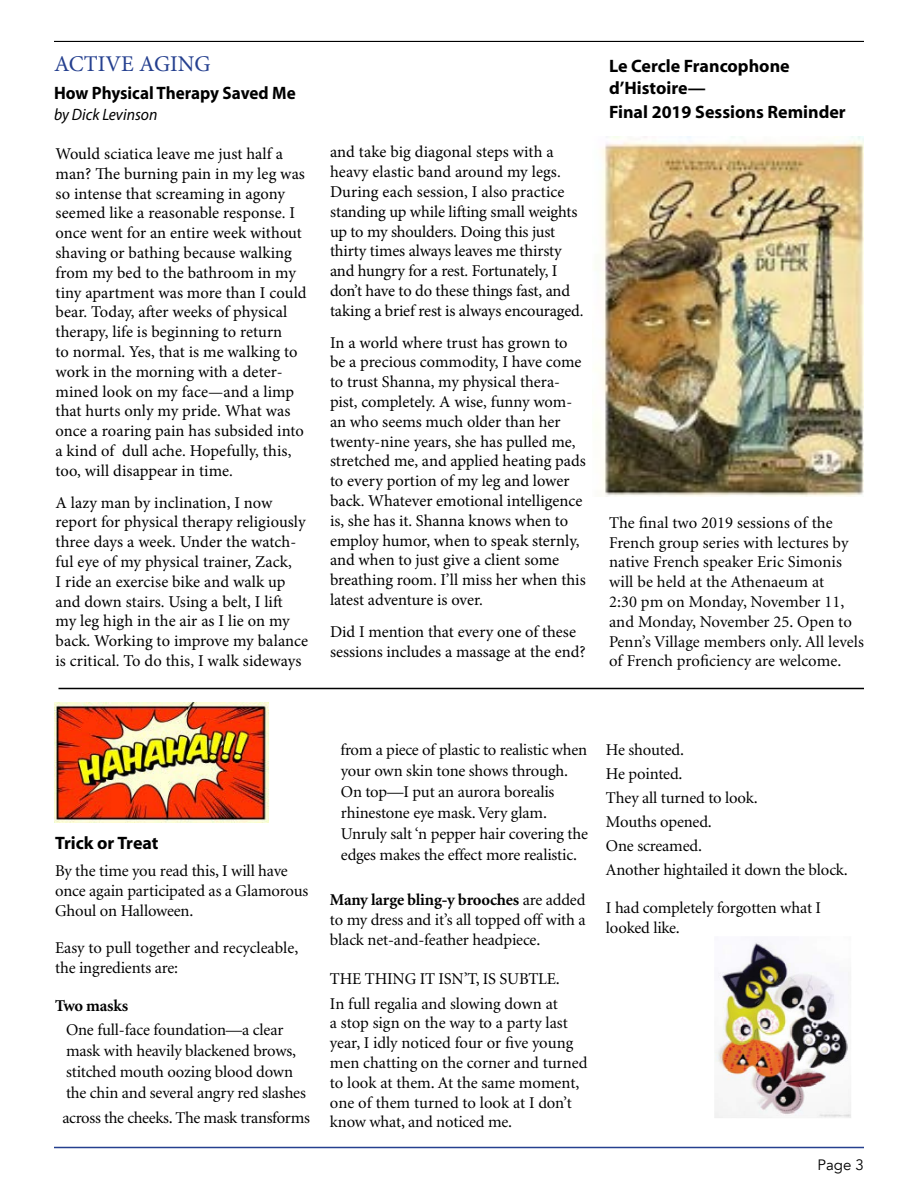
<style>
.page{position:relative;width:918px;height:1188px;background:#fff}
.page>*{position:absolute;margin:0;border:0;box-sizing:border-box;transform-origin:0 0}
.t1{font:22.5px "Minion Pro";color:#25408f}
.t2{font:700 18px/21.6px "Myriad";color:#000}
.t3{font:700 18px "Myriad Pro";color:#000;scale:.95 1}
.t4{font:16.5px/19.8px "Minion Pro";color:#000}
.t5{font:16.5px/19.8px "Minion";letter-spacing:-.01em;color:#000}
.t6{font:italic 16.5px "Myriad Pro";color:#000;scale:.95 1}
.t7{font:700 16.5px "Minion";letter-spacing:-.01em;color:#000}
.t8{font:15px "Avenir";color:#000}
.s1{font-weight:700}
</style>
<div class="page">
<hr style="left:54px;top:1147px;width:810px;height:1px;background:#25408f">
<hr style="left:54px;top:41px;width:810px;height:1px;background:#000">
<hr style="left:58px;top:688px;width:806px;height:1px;background:#000">
<img style="left:595px;top:136px;width:269px;height:360px">
<img style="left:714px;top:940px;width:137px;height:178px">
<img style="left:54px;top:702px;width:214px;height:121px">
<h1 class="t1" style="left:54px;top:48px;width:158px">ACTIVE AGING</h1>
<p class="t3" style="left:54px;top:81px;width:256px">How Physical Therapy Saved Me</p>
<p class="t6" style="left:54px;top:105px;width:110px">by Dick Levinson</p>
<p class="t4" style="left:56px;top:144px;width:253px">Would sciatica leave me just half a man? The burning pain in my leg was so intense that screaming in agony seemed like a reasonable response. I once went for an entire week without shaving or bathing because walking from my bed to the bathroom in my tiny apartment was more than I could bear. Today, after weeks of physical therapy, life is beginning to return<br>to normal. Yes, that is me walking to work in the morning with a deter&shy;mined look on my face—and a limp that hurts only my pride. What was once a roaring pain has subsided into a kind of dull ache. Hopefully, this, too, will disappear in time.</p>
<p class="t4" style="left:56px;top:493px;width:254px">A lazy man by inclination, I now report for physical therapy religiously three days a week. Under the watch&shy;ful eye of my physical trainer, Zack,<br>I ride an exercise bike and walk up and down stairs. Using a belt, I lift<br>my leg high in the air as I lie on my back. Working to improve my balance is critical. To do this, I walk sideways</p>
<p class="t4" style="left:330px;top:142px;width:255px">and take big diagonal steps with a heavy elastic band around my legs.<br>During each session, I also practice standing up while lifting small weights up to my shoulders. Doing this just thirty times always leaves me thirsty and hungry for a rest. Fortunately, I don’t have to do these things fast, and taking a brief rest is always encouraged.</p>
<p class="t4" style="left:330px;top:333px;width:257px">In a world where trust has grown to be a precious commodity, I have come to trust Shanna, my physical thera&shy;pist, completely. A wise, funny wom&shy;an who seems much older than her twenty-nine years, she has pulled me, stretched me, and applied heating pads to every portion of my leg and lower back. Whatever emotional intelligence is, she has it. Shanna knows when to employ humor, when to speak sternly, and when to just give a client some breathing room. I’ll miss her when this latest adventure is over.</p>
<p class="t4" style="left:330px;top:622px;width:257px">Did I mention that every one of these sessions includes a massage at the end?</p>
<p class="t2" style="left:609px;top:56px;width:182px">Le Cercle Francophone d’Histoire—</p>
<p class="t2" style="left:609px;top:101px;width:238px">Final 2019 Sessions Reminder</p>
<p class="t5" style="left:609px;top:513px;width:257px">The final two 2019 sessions of the French group series with lectures by native French speaker Eric Simonis will be held at the Athenaeum at<br>2:30 pm on Monday, November 11, and Monday, November 25. Open to Penn’s Village members only. All levels of French proficiency are welcome.</p>
<p class="t2" style="left:55px;top:833px;width:105px">Trick or Treat</p>
<p class="t5" style="left:55px;top:861px;width:255px">By the time you read this, I will have once again participated as a Glamorous<br>Ghoul on Halloween.</p>
<p class="t5" style="left:55px;top:939px;width:245px">Easy to pull together and recycleable, the ingredients are:</p>
<p class="t7" style="left:55px;top:997px;width:75px">Two masks</p>
<p class="t5" style="left:66px;top:1020px;width:241px;line-height:21px">One full-face foundation—a clear mask with heavily blackened brows, stitched mouth oozing blood down the chin and several angry red slashes</p>
<p class="t5" style="left:62px;top:1108px;width:249px">across the cheeks. The mask transforms</p>
<p class="t5" style="left:340px;top:740px;width:249px;line-height:21px">from a piece of plastic to realistic when your own skin tone shows through.<br>On top—I put an aurora borealis rhinestone eye mask. Very glam.<br>Unruly salt ‘n pepper hair covering the edges makes the effect more realistic.</p>
<p class="t5" style="left:330px;top:891px;width:257px;text-align:justify"><span class="s1">Many large bling-y brooches</span> are added to my dress and it’s all topped off with a black net-and-feather headpiece.</p>
<p class="t5" style="left:330px;top:967px;width:231px;line-height:24.3px">THE THING IT ISN’T, IS SUBTLE.<br>In full regalia and slowing down at</p>
<p class="t5" style="left:330px;top:1014px;width:259px">a stop sign on the way to a party last year, I idly noticed four or five young men chatting on the corner and turned to look at them. At the same moment, one of them turned to look at I don’t know what, and noticed me.</p>
<p class="t5" style="left:606px;top:738px;width:243px;line-height:24px">He shouted.<br>He pointed.<br>They all turned to look.<br>Mouths opened.<br>One screamed.<br>Another hightailed it down the block.</p>
<p class="t5" style="left:606px;top:899px;width:217px">I had completely forgotten what I looked like.</p>
<p class="t8" style="left:818px;top:1155px;width:48px">Page 3</p>
</div>
